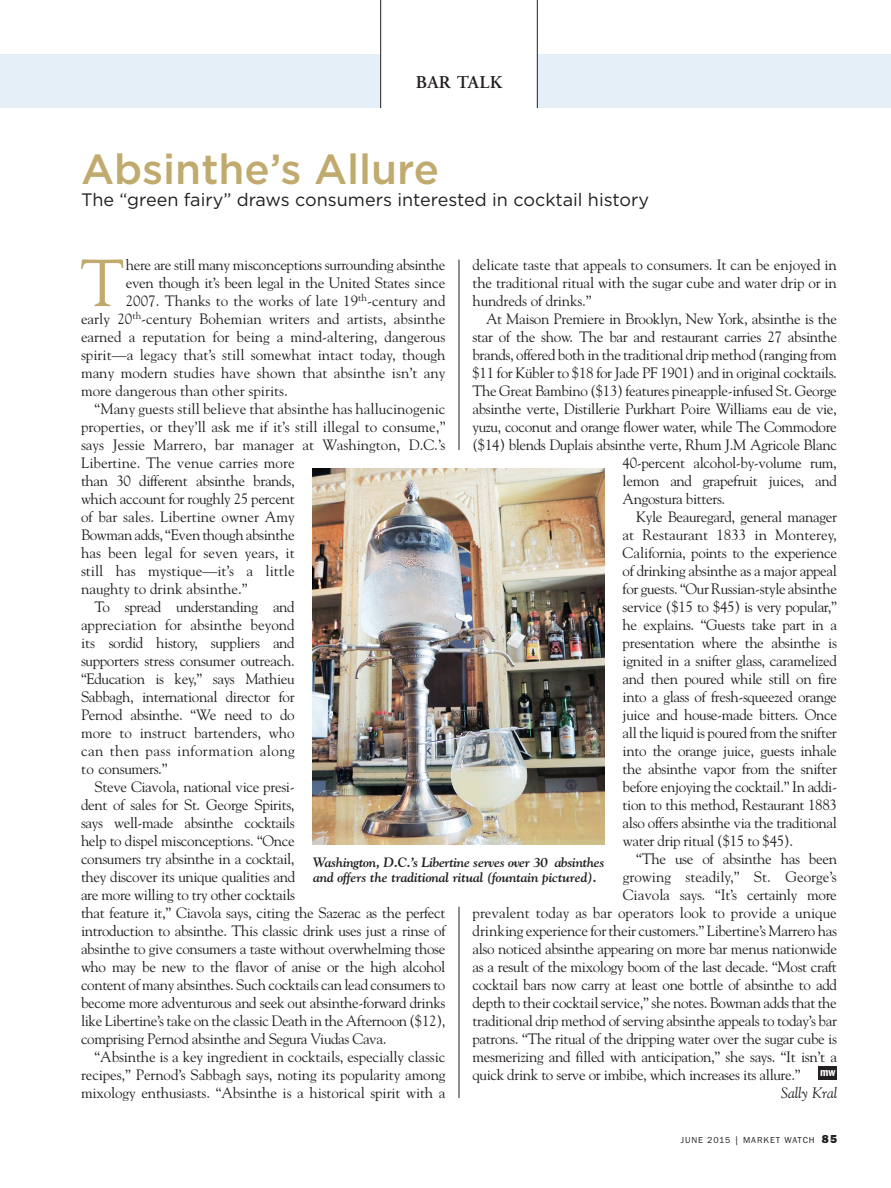
<style>
.page{position:relative;width:891px;height:1188px;background:#fff}
.page>*{position:absolute;margin:0;border:0;box-sizing:border-box;transform-origin:0 0}
.body_drop3{font:66.15px "Goudy";color:#c0aa6e}
.BOBheadline{font:500 42px "Gotham";color:#c0aa6e}
.BOBsubhead{font:18px "Gotham";color:#231f20}
.BOBpagehead{font:600 18px "Adobe Garamond";letter-spacing:.02em;color:#231f20}
.body{font:15px/18px "Goudy";letter-spacing:-.025em;color:#231f20;text-align:justify}
.body-2{font:15px/18px "Goudy";color:#231f20}
.body_drop3-2{font:15px "Goudy";color:#231f20}
.body_drop3-3{font:15px "Goudy";letter-spacing:-.025em;color:#231f20}
.attribution{font:italic 15px "Goudy";color:#231f20}
.t1{font:italic 700 13.5px/15px "Goudy";letter-spacing:-.01em;color:#231f20}
.t2{font:600 condensed 12px "Franklin Gothic EF";color:#fff}
.folio{font:9px "Franklin Gothic EF";letter-spacing:.1em;color:#231f20}
.s1{font-weight:800;font-size:12px}
</style>
<div class="page">
<div style="left:819px;top:1067px;width:18px;height:13px;background:#231f20"></div>
<div style="left:0;top:54px;width:891px;height:54px;background:#e4eff8"></div>
<div style="left:381px;top:54px;width:156px;height:54px;background:#fff"></div>
<hr style="left:380px;top:0;width:1px;height:108px;background:#231f20">
<hr style="left:537px;top:0;width:1px;height:108px;background:#231f20">
<hr style="left:459px;top:260px;width:1px;height:190px;background:#231f20">
<img style="left:313px;top:468px;width:292px;height:376px">
<hr style="left:459px;top:907px;width:1px;height:191px;background:#231f20">
<p class="BOBpagehead" style="left:416px;top:72px;width:88px">BAR TALK</p>
<p class="BOBheadline" style="left:81px;top:145px;width:360px">Absinthe’s Allure</p>
<p class="BOBsubhead" style="left:81px;top:190px;width:570px">The “green fairy” draws consumers interested in cocktail history</p>
<p class="body_drop3" style="left:80px;top:242px;width:46px">T</p>
<p class="body_drop3-3" style="left:126px;top:255px;width:321px">here are still many misconceptions surrounding absinthe</p>
<p class="body" style="left:472px;top:255px;width:366px">delicate taste that appeals to consumers. It can be enjoyed in the traditional ritual with the sugar cube and water drip or in hundreds of drinks.”</p>
<p class="body" style="left:486px;top:309px;width:353px">At Maison Premiere in Brooklyn, New York, absinthe is the</p>
<p class="body" style="left:472px;top:327px;width:366px">star of the show. The bar and restaurant carries 27 absinthe</p>
<p class="body" style="left:472px;top:345px;width:366px">brands, offered both in the traditional drip method (ranging from</p>
<p class="body" style="left:472px;top:363px;width:366px">$11 for Kübler to $18 for Jade PF 1901) and in original cocktails.</p>
<p class="body" style="left:472px;top:381px;width:366px">The Great Bambino ($13) features pineapple-infused St. George</p>
<p class="body" style="left:472px;top:399px;width:366px">absinthe verte, Distillerie Purkhart Poire Williams eau de vie,</p>
<p class="body" style="left:472px;top:417px;width:366px">yuzu, coconut and orange flower water, while The Commodore</p>
<p class="body" style="left:472px;top:435px;width:366px">($14) blends Duplais absinthe verte, Rhum J.M Agricole Blanc</p>
<p class="body" style="left:623px;top:453px;width:216px">40-percent alcohol-by-volume rum,</p>
<p class="body" style="left:623px;top:471px;width:216px">lemon and grapefruit juices, and</p>
<p class="body" style="left:623px;top:489px;width:104px">Angostura bitters.</p>
<p class="body" style="left:623px;top:507px;width:216px;text-indent:14px">Kyle Beauregard, general manager at Restaurant 1833 in Monterey, California, points to the experience of drinking absinthe as a major appeal for guests. “Our Russian-style absinthe service ($15 to $45) is very popular,” he explains. “Guests take part in a presentation where the absinthe is ignited in a snifter glass, caramelized and then poured while still on fire into a glass of fresh-squeezed orange juice and house-made bitters. Once all the liquid is poured from the snifter into the orange juice, guests inhale the absinthe vapor from the snifter before enjoying the cocktail.” In addi&shy;tion to this method, Restaurant 1883 also offers absinthe via the traditional water drip ritual ($15 to $45).</p>
<p class="body" style="left:636px;top:849px;width:202px">“The use of absinthe has been</p>
<p class="body-2" style="left:623px;top:867px;width:216px">growing steadily,” St. George’s</p>
<p class="body" style="left:623px;top:885px;width:216px">Ciavola says. “It’s certainly more</p>
<p class="body-2" style="left:472px;top:903px;width:366px">prevalent today as bar operators look to provide a unique</p>
<p class="body" style="left:472px;top:921px;width:366px">drinking experience for their customers.” Libertine’s Marrero has</p>
<p class="body" style="left:472px;top:939px;width:366px">also noticed absinthe appearing on more bar menus nationwide</p>
<p class="body" style="left:472px;top:957px;width:366px">as a result of the mixology boom of the last decade. “Most craft</p>
<p class="body" style="left:472px;top:975px;width:366px">cocktail bars now carry at least one bottle of absinthe to add</p>
<p class="body" style="left:472px;top:993px;width:366px">depth to their cocktail service,” she notes. Bowman adds that the</p>
<p class="body" style="left:472px;top:1011px;width:366px">traditional drip method of serving absinthe appeals to today’s bar</p>
<p class="body" style="left:472px;top:1029px;width:366px">patrons. “The ritual of the dripping water over the sugar cube is</p>
<p class="body" style="left:472px;top:1047px;width:366px">mesmerizing and filled with anticipation,” she says. “It isn’t a</p>
<p class="body" style="left:472px;top:1065px;width:330px">quick drink to serve or imbibe, which increases its allure.”</p>
<p class="t2" style="left:820px;top:1066px;width:17px">mw</p>
<p class="attribution" style="left:781px;top:1084px;width:58px">Sally Kral</p>
<p class="body_drop3-3" style="left:126px;top:273px;width:321px">even though it’s been legal in the United States since</p>
<p class="body_drop3-2" style="left:126px;top:291px;width:321px">2007. Thanks to the works of late 19<sup>th</sup>-century and</p>
<p class="body_drop3-2" style="left:81px;top:309px;width:366px">early 20<sup>th</sup>-century Bohemian writers and artists, absinthe</p>
<p class="body_drop3-2" style="left:81px;top:327px;width:366px">earned a reputation for being a mind-altering, dangerous</p>
<p class="body_drop3-2" style="left:81px;top:345px;width:366px">spirit—a legacy that’s still somewhat intact today, though</p>
<p class="body_drop3-2" style="left:81px;top:363px;width:366px">many modern studies have shown that absinthe isn’t any</p>
<p class="body_drop3-2" style="left:81px;top:381px;width:209px">more dangerous than other spirits.</p>
<p class="body-2" style="left:81px;top:399px;width:366px;text-indent:14px">“Many guests still believe that absinthe has hallucinogenic properties, or they’ll ask me if it’s still illegal to consume,” says Jessie Marrero, bar manager at Washington, D.C.’s Libertine. The venue carries more<br>than 30 different absinthe brands,<br>which account for roughly 25 percent<br>of bar sales. Libertine owner Amy<br>Bowman adds, “Even though absinthe<br>has been legal for seven years, it<br>still has mystique—it’s a little<br>naughty to drink absinthe.”</p>
<p class="body" style="left:81px;top:597px;width:215px;text-indent:14px">To spread understanding and appreciation for absinthe beyond its sordid history, suppliers and supporters stress consumer outreach. “Education is key,” says Mathieu Sabbagh, international director for Pernod absinthe. “We need to do more to instruct bartenders, who can then pass information along to consumers.”</p>
<p class="body" style="left:81px;top:777px;width:366px;text-align:left;text-indent:14px">Steve Ciavola, national vice presi-<br>dent of sales for St. George Spirits,<br>says well-made absinthe cocktails<br>help to dispel misconceptions. “Once<br>consumers try absinthe in a cocktail,<br>they discover its unique qualities and<br>are more willing to try other cocktails<br>that feature it,” Ciavola says, citing the Sazerac as the perfect introduction to absinthe. This classic drink uses just a rinse of absinthe to give consumers a taste without overwhelming those who may be new to the flavor of anise or the high alcohol content of many absinthes. Such cocktails can lead consumers to become more adventurous and seek out absinthe-forward drinks like Libertine’s take on the classic Death in the Afternoon ($12), comprising Pernod absinthe and Segura Viudas Cava.</p>
<p class="body" style="left:81px;top:1047px;width:366px;text-indent:14px">“Absinthe is a key ingredient in cocktails, especially classic recipes,” Pernod’s Sabbagh says, noting its popularity among mixology enthusiasts. “Absinthe is a historical spirit with a</p>
<p class="t1" style="left:313px;top:854px;width:293px">Washington, D.C.’s Libertine serves over 30 absinthes and offers the traditional ritual (fountain pictured).</p>
<p class="folio" style="left:681px;top:1135px;width:158px">JUNE 2015 | MARKET WATCH <span class="s1">85</span></p>
</div>
